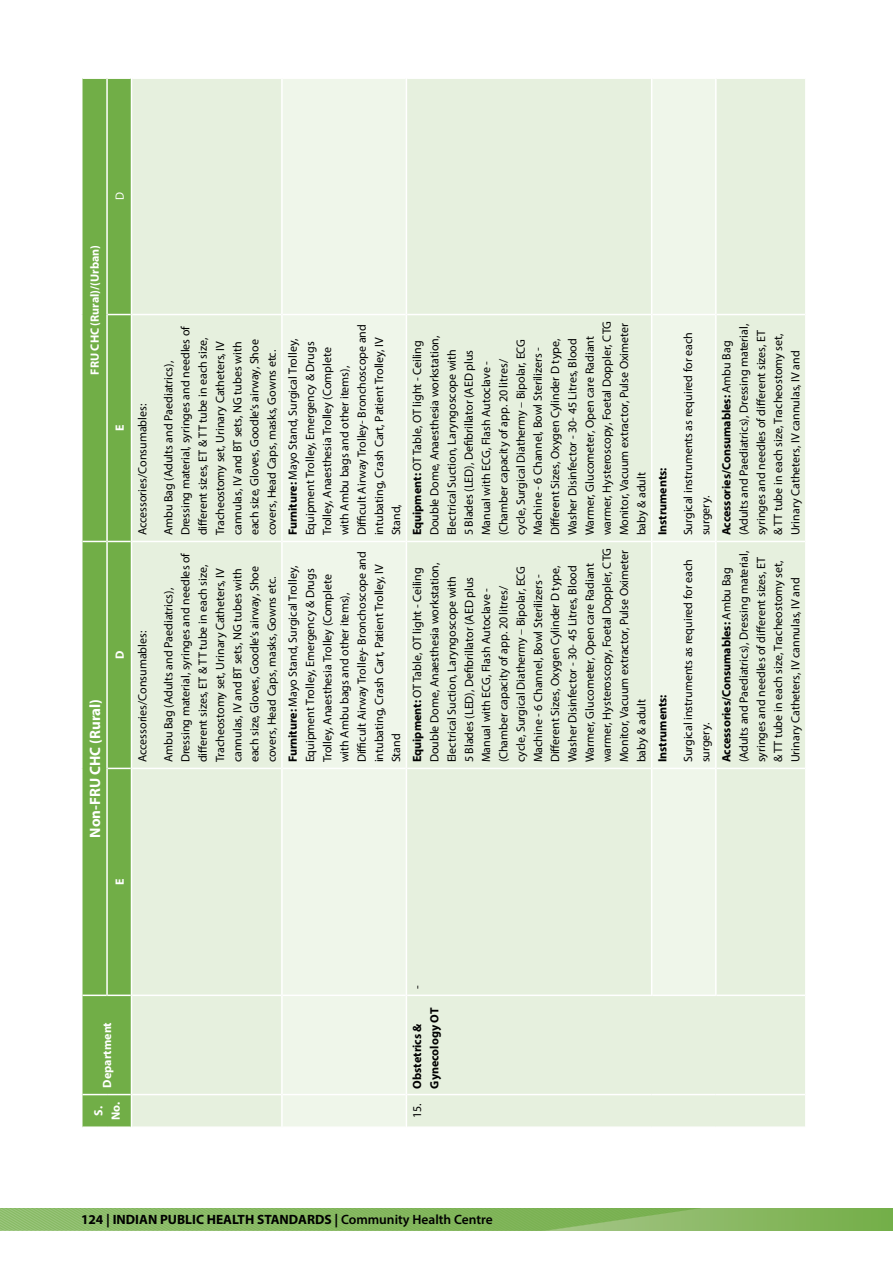
<style>
.page{position:relative;width:893px;height:1263px;background:#fff}
.page>*{position:absolute;margin:0;border:0;box-sizing:border-box;transform-origin:0 0}
.t1{font:700 15px "Myriad Pro";color:#fff}
.t2{font:700 13.5px "Myriad Pro";color:#000}
.t3{font:12px/17.2px "Myriad Pro";color:#000}
.t4{font:700 12px/17.2px "Myriad Pro";color:#000}
.t5{font:700 12px/17.2px "Myriad Pro";color:#fff;text-align:center}
.t6{font:12px "Myriad Pro";color:#fff}
.s1{font-weight:700}
.s2{font-weight:400}
.s3{font-weight:600}
</style>
<div class="page">
<svg style="left:703px;top:1208px;width:189px;height:23px;background:#81b458"></svg>
<svg style="left:0;top:1208px;width:703px;height:23px;background:#87b963"></svg>
<div style="left:82px;top:78px;width:49px;height:1048px;background:#71ae47"></div>
<div style="left:132px;top:79px;width:673px;height:1047px;background:#e6f0de"></div>
<svg style="left:283px;top:79px;width:433px;height:1047px;background:#e9f2e3"></svg>
<hr style="left:132px;top:1094px;width:149px;height:1px;background:#fff">
<hr style="left:132px;top:994px;width:149px;height:2px;background:#fff">
<hr style="left:132px;top:768px;width:149px;height:1px;background:#fff">
<hr style="left:132px;top:541px;width:149px;height:1px;background:#fff">
<hr style="left:132px;top:314px;width:149px;height:1px;background:#fff">
<hr style="left:281px;top:1094px;width:2px;height:34px;background:#fff">
<hr style="left:281px;top:995px;width:2px;height:99px;background:#fff">
<hr style="left:283px;top:1094px;width:123px;height:1px;background:#fff">
<hr style="left:281px;top:768px;width:2px;height:227px;background:#fff">
<hr style="left:283px;top:994px;width:123px;height:2px;background:#fff">
<hr style="left:281px;top:541px;width:2px;height:227px;background:#fff">
<hr style="left:283px;top:768px;width:123px;height:1px;background:#fff">
<hr style="left:281px;top:314px;width:2px;height:227px;background:#fff">
<hr style="left:283px;top:541px;width:123px;height:1px;background:#fff">
<hr style="left:281px;top:77px;width:2px;height:237px;background:#fff">
<hr style="left:283px;top:314px;width:123px;height:1px;background:#fff">
<hr style="left:406px;top:1094px;width:1px;height:34px;background:#fff">
<hr style="left:406px;top:995px;width:1px;height:99px;background:#fff">
<hr style="left:407px;top:1094px;width:245px;height:1px;background:#fff">
<hr style="left:652px;top:1094px;width:64px;height:1px;background:#fff">
<hr style="left:716px;top:1094px;width:89px;height:1px;background:#fff">
<hr style="left:406px;top:768px;width:1px;height:227px;background:#fff">
<hr style="left:407px;top:994px;width:244px;height:2px;background:#fff">
<hr style="left:406px;top:541px;width:1px;height:227px;background:#fff">
<hr style="left:407px;top:768px;width:244px;height:1px;background:#fff">
<hr style="left:406px;top:314px;width:1px;height:227px;background:#fff">
<hr style="left:407px;top:541px;width:244px;height:1px;background:#fff">
<hr style="left:406px;top:77px;width:1px;height:237px;background:#fff">
<hr style="left:407px;top:314px;width:244px;height:1px;background:#fff">
<hr style="left:651px;top:768px;width:1px;height:228px;background:#fff">
<hr style="left:652px;top:994px;width:63px;height:2px;background:#fff">
<hr style="left:651px;top:541px;width:1px;height:227px;background:#fff">
<hr style="left:652px;top:768px;width:63px;height:1px;background:#fff">
<hr style="left:651px;top:314px;width:1px;height:227px;background:#fff">
<hr style="left:652px;top:541px;width:63px;height:1px;background:#fff">
<hr style="left:651px;top:77px;width:1px;height:237px;background:#fff">
<hr style="left:652px;top:314px;width:63px;height:1px;background:#fff">
<hr style="left:715px;top:768px;width:2px;height:228px;background:#fff">
<hr style="left:717px;top:994px;width:88px;height:2px;background:#fff">
<hr style="left:715px;top:541px;width:2px;height:227px;background:#fff">
<hr style="left:717px;top:768px;width:88px;height:1px;background:#fff">
<hr style="left:715px;top:314px;width:2px;height:227px;background:#fff">
<hr style="left:717px;top:541px;width:88px;height:1px;background:#fff">
<hr style="left:715px;top:77px;width:2px;height:237px;background:#fff">
<hr style="left:717px;top:314px;width:88px;height:1px;background:#fff">
<svg style="left:82px;top:1094px;width:49px;height:1px"></svg>
<hr style="left:83px;top:994px;width:23px;height:2px;background:#fff">
<hr style="left:83px;top:77px;width:23px;height:2px;background:#fff">
<hr style="left:106px;top:768px;width:2px;height:228px;background:#fff">
<hr style="left:108px;top:994px;width:23px;height:2px;background:#fff">
<hr style="left:106px;top:541px;width:2px;height:227px;background:#fff">
<svg style="left:108px;top:768px;width:23px;height:1px"></svg>
<hr style="left:106px;top:314px;width:2px;height:227px;background:#fff">
<svg style="left:83px;top:541px;width:48px;height:1px"></svg>
<hr style="left:106px;top:77px;width:2px;height:237px;background:#fff">
<svg style="left:108px;top:314px;width:23px;height:1px"></svg>
<hr style="left:108px;top:77px;width:23px;height:2px;background:#fff">
<p class="t6" style="left:112px;top:200px;width:9px;rotate:-90deg">D</p>
<p class="t5" style="left:86px;top:375px;width:131px;rotate:-90deg">FRU CHC (Rural)/(Urban)</p>
<p class="t5" style="left:111px;top:431px;width:8px;rotate:-90deg">E</p>
<p class="t5" style="left:111px;top:659px;width:10px;rotate:-90deg">D</p>
<p class="t1" style="left:85px;top:838px;width:140px;rotate:-90deg">Non-FRU CHC (Rural)</p>
<p class="t3" style="left:177px;top:535px;width:211px;rotate:-90deg">Dressing material, syringes and needles of different sizes, ET &amp; TT tube in each size, Tracheostomy set, Urinary Catheters, IV cannulas, IV and BT sets, NG tubes with each size, Gloves, Goodle’s airway, Shoe covers, Head Caps, masks, Gowns etc.</p>
<p class="t3" style="left:129px;top:535px;width:176px;line-height:26px;rotate:-90deg">Accessories/Consumables:<br>Ambu Bag (Adults and Paediatrics),</p>
<p class="t3" style="left:177px;top:762px;width:211px;rotate:-90deg">Dressing material, syringes and needles of different sizes, ET &amp; TT tube in each size, Tracheostomy set, Urinary Catheters, IV cannulas, IV and BT sets, NG tubes with each size, Gloves, Goodle’s airway, Shoe covers, Head Caps, masks, Gowns etc.</p>
<p class="t3" style="left:129px;top:762px;width:176px;line-height:26px;rotate:-90deg">Accessories/Consumables:<br>Ambu Bag (Adults and Paediatrics),</p>
<p class="t3" style="left:284px;top:535px;width:213px;rotate:-90deg"><span class="s1">Furniture:</span> Mayo Stand, Surgical Trolley, Equipment Trolley, Emergency &amp; Drugs Trolley, Anaesthesia Trolley (Complete with Ambu bags and other items), Difficult Airway Trolley- Bronchoscope and intubating, Crash Cart, Patient Trolley, IV Stand,</p>
<p class="t3" style="left:284px;top:762px;width:213px;rotate:-90deg"><span class="s1">Furniture:</span> Mayo Stand, Surgical Trolley, Equipment Trolley, Emergency &amp; Drugs Trolley, Anaesthesia Trolley (Complete with Ambu bags and other items), Difficult Airway Trolley- Bronchoscope and intubating, Crash Cart, Patient Trolley, IV Stand</p>
<p class="t3" style="left:408px;top:535px;width:216px;rotate:-90deg"><span class="s1">Equipment:</span> OT Table, OT light - Ceiling Double Dome, Anaesthesia workstation, Electrical Suction, Laryngoscope with<br>5 Blades (LED), Defibrillator (AED plus Manual with ECG, Flash Autoclave - (Chamber capacity of app. 20 litres/<br>cycle, Surgical Diathermy – Bipolar, ECG Machine - 6 Channel, Bowl Sterilizers - Different Sizes, Oxygen Cylinder D type, Washer Disinfector - 30- 45 Litres, Blood Warmer, Glucometer, Open care Radiant warmer, Hysteroscopy, Foetal Doppler, CTG Monitor, Vacuum extractor, Pulse Oximeter baby &amp; adult</p>
<p class="t3" style="left:408px;top:762px;width:216px;rotate:-90deg"><span class="s1">Equipment:</span> OT Table, OT light - Ceiling Double Dome, Anaesthesia workstation, Electrical Suction, Laryngoscope with<br>5 Blades (LED), Defibrillator (AED plus Manual with ECG, Flash Autoclave - (Chamber capacity of app. 20 litres/<br>cycle, Surgical Diathermy – Bipolar, ECG Machine - 6 Channel, Bowl Sterilizers - Different Sizes, Oxygen Cylinder D type, Washer Disinfector - 30- 45 Litres, Blood Warmer, Glucometer, Open care Radiant warmer, Hysteroscopy, Foetal Doppler, CTG Monitor, Vacuum extractor, Pulse Oximeter baby &amp; adult</p>
<p class="t4" style="left:653px;top:535px;width:69px;rotate:-90deg">Instruments:</p>
<p class="t4" style="left:653px;top:762px;width:69px;rotate:-90deg">Instruments:</p>
<p class="t5" style="left:111px;top:885px;width:8px;rotate:-90deg">E</p>
<p class="t3" style="left:679px;top:535px;width:205px;rotate:-90deg">Surgical instruments as required for each surgery.</p>
<p class="t3" style="left:679px;top:762px;width:205px;rotate:-90deg">Surgical instruments as required for each surgery.</p>
<p class="t3" style="left:718px;top:535px;width:213px;rotate:-90deg"><span class="s1">Accessories/Consumables:</span> Ambu Bag (Adults and Paediatrics), Dressing material, syringes and needles of different sizes, ET &amp; TT tube in each size, Tracheostomy set, Urinary Catheters, IV cannulas, IV and</p>
<p class="t3" style="left:718px;top:762px;width:213px;rotate:-90deg"><span class="s1">Accessories/Consumables:</span> Ambu Bag (Adults and Paediatrics), Dressing material, syringes and needles of different sizes, ET &amp; TT tube in each size, Tracheostomy set, Urinary Catheters, IV cannulas, IV and</p>
<p class="t5" style="left:98px;top:1087px;width:67px;rotate:-90deg">Department</p>
<p class="t5" style="left:89px;top:1120px;width:19px;rotate:-90deg">S.<br>No.</p>
<p class="t3" style="left:408px;top:989px;width:5px;rotate:-90deg">-</p>
<p class="t4" style="left:408px;top:1088px;width:82px;text-indent:-30px;rotate:-90deg"><span class="s2">15.</span> Obstetrics &amp;<br>Gynecology OT</p>
<p class="t2" style="left:81px;top:1211px;width:413px">124 | INDIAN PUBLIC HEALTH STANDARDS | <span class="s3">Community Health Centre</span></p>
</div>
